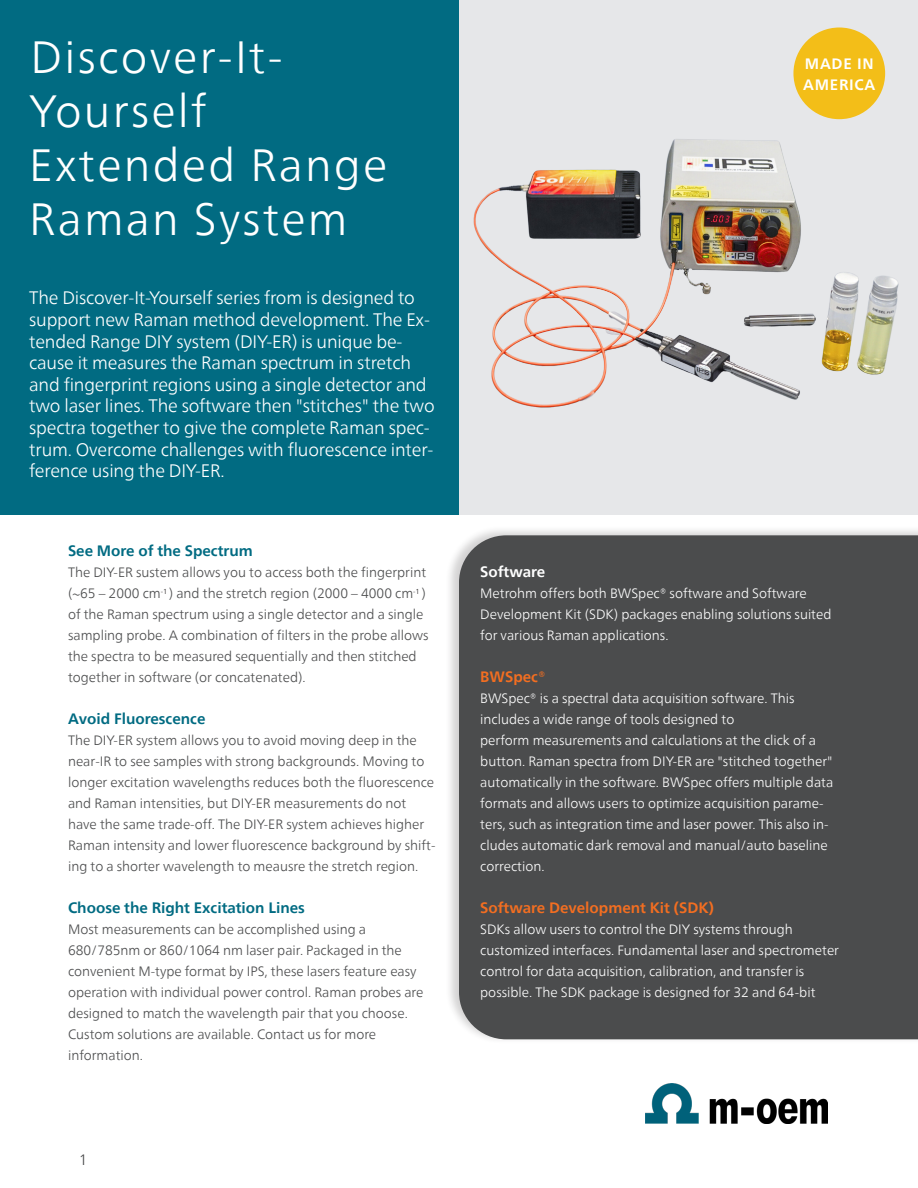
<style>
.page{position:relative;width:918px;height:1188px;background:#fff}
.page>*{position:absolute;margin:0;border:0;box-sizing:border-box;transform-origin:0 0}
.Head_30_36_50pt_light{font:300 45px/54px "Neue Frutiger World";letter-spacing:.05em;color:#fff}
.Head_30_36_50pt_light-2{font:300 18px/21.6px "Neue Frutiger World";letter-spacing:-.01em;color:#fff}
.Intro_10_14pt_bold{font:700 15px "Neue Frutiger World";color:#016b82}
.Intro_10_14pt_bold-2{font:700 15px "Neue Frutiger World";color:#f36e21}
._10_14_50pt_bold_versal{font:700 15px/21px "Neue Frutiger World";letter-spacing:.05em;color:#fff}
.Intro_10_14pt_bold-3{font:700 15px "Neue Frutiger World";color:#fff}
.t1{font:300 15px "Neue Frutiger World";color:#4b4c4d}
.Intro_10_14pt_bold-4{font:300 13.5px/21px "Neue Frutiger World";color:#fff}
.Intro_10_14pt_bold-5{font:300 13.5px/21px "Neue Frutiger World";color:#4b4c4d}
.Copy_10_14pt_light{font:300 13.5px/21px "Neue Frutiger World";color:#4b4c4d}
</style>
<div class="page">
<div style="left:423px;top:0;width:495px;height:514px;background:#e6e7e9"></div>
<img style="left:473px;top:139px;width:426px;height:269px">
<div style="left:0;top:0;width:459px;height:514px;background:#016b82"></div>
<div style="left:793px;top:28px;width:92px;height:91px;background:#f3be18;border-radius:50%"></div>
<div style="left:445px;top:525px;width:473px;height:520px;background:#231f20;opacity:.2"></div>
<div style="left:459px;top:535px;width:459px;height:504px;background:#4b4c4d"></div>
<img style="left:645px;top:1084px;width:182px;height:39px">
<p class="Head_30_36_50pt_light" style="left:29px;top:31px;width:360px">Discover-It-<br>Yourself<br>Extended Range<br>Raman System</p>
<p class="Head_30_36_50pt_light-2" style="left:29px;top:287px;width:407px">The Discover-It-Yourself series from is designed to support new Raman method development. The Ex&shy;tended Range DIY system (DIY-ER) is unique be&shy;cause it measures the Raman spectrum in stretch and fingerprint regions using a single detector and two laser lines. The software then "stitches" the two spectra together to give the complete Raman spec&shy;trum. Overcome challenges with fluorescence inter&shy;ference using the DIY-ER.</p>
<p class="Intro_10_14pt_bold" style="left:68px;top:538px;width:186px">See More of the Spectrum</p>
<p class="Intro_10_14pt_bold-5" style="left:68px;top:562px;width:362px">The DIY-ER sustem allows you to access both the fingerprint (~65 – 2000 cm<sup>-1</sup> ) and the stretch region (2000 – 4000 cm<sup>-1</sup> ) of the Raman spectrum using a single detector and a single sampling probe. A combination of filters in the probe allows the spectra to be measured sequentially and then stitched together in software (or concatenated).</p>
<p class="Intro_10_14pt_bold" style="left:68px;top:706px;width:139px">Avoid Fluorescence</p>
<p class="Intro_10_14pt_bold-5" style="left:68px;top:730px;width:368px">The DIY-ER system allows you to avoid moving deep in the near-IR to see samples with strong backgrounds. Moving to longer excitation wavelengths reduces both the fluorescence and Raman intensities, but DIY-ER measurements do not have the same trade-off. The DIY-ER system achieves higher</p>
<p class="Intro_10_14pt_bold-5" style="left:68px;top:835px;width:369px">Raman intensity and lower fluorescence background by shift&shy;ing to a shorter wavelength to meausre the stretch region.</p>
<p class="Intro_10_14pt_bold" style="left:68px;top:895px;width:238px">Choose the Right Excitation Lines</p>
<p class="Copy_10_14pt_light" style="left:68px;top:919px;width:357px">Most measurements can be accomplished using a 680/785nm or 860/1064 nm laser pair. Packaged in the convenient M-type format by IPS, these lasers feature easy operation with individual power control. Raman probes are designed to match the wavelength pair that you choose.<br>Custom solutions are available. Contact us for more information.</p>
<p class="t1" style="left:79px;top:1148px;width:10px">1</p>
<p class="_10_14_50pt_bold_versal" style="left:803px;top:53px;width:74px">MADE IN<br>AMERICA</p>
<p class="Intro_10_14pt_bold-3" style="left:480px;top:559px;width:67px">Software</p>
<p class="Intro_10_14pt_bold-4" style="left:480px;top:583px;width:353px">Metrohm offers both BWSpec® software and Software<br>Development Kit (SDK) packages enabling solutions suited for various Raman applications.</p>
<p class="Intro_10_14pt_bold-2" style="left:480px;top:664px;width:67px">BWSpec®</p>
<p class="Intro_10_14pt_bold-4" style="left:480px;top:688px;width:355px">BWSpec® is a spectral data acquisition software. This includes a wide range of tools designed to<br>perform measurements and calculations at the click of a button. Raman spectra from DIY-ER are "stitched together" automatically in the software. BWSpec offers multiple data formats and allows users to optimize acquisition parame&shy;ters, such as integration time and laser power. This also in&shy;cludes automatic dark removal and manual/auto baseline correction.</p>
<p class="Intro_10_14pt_bold-2" style="left:480px;top:895px;width:235px">Software Development Kit (SDK)</p>
<p class="Intro_10_14pt_bold-4" style="left:480px;top:919px;width:360px">SDKs allow users to control the DIY systems through customized interfaces. Fundamental laser and spectrometer control for data acquisition, calibration, and transfer is possible. The SDK package is designed for 32 and 64-bit</p>
</div>
